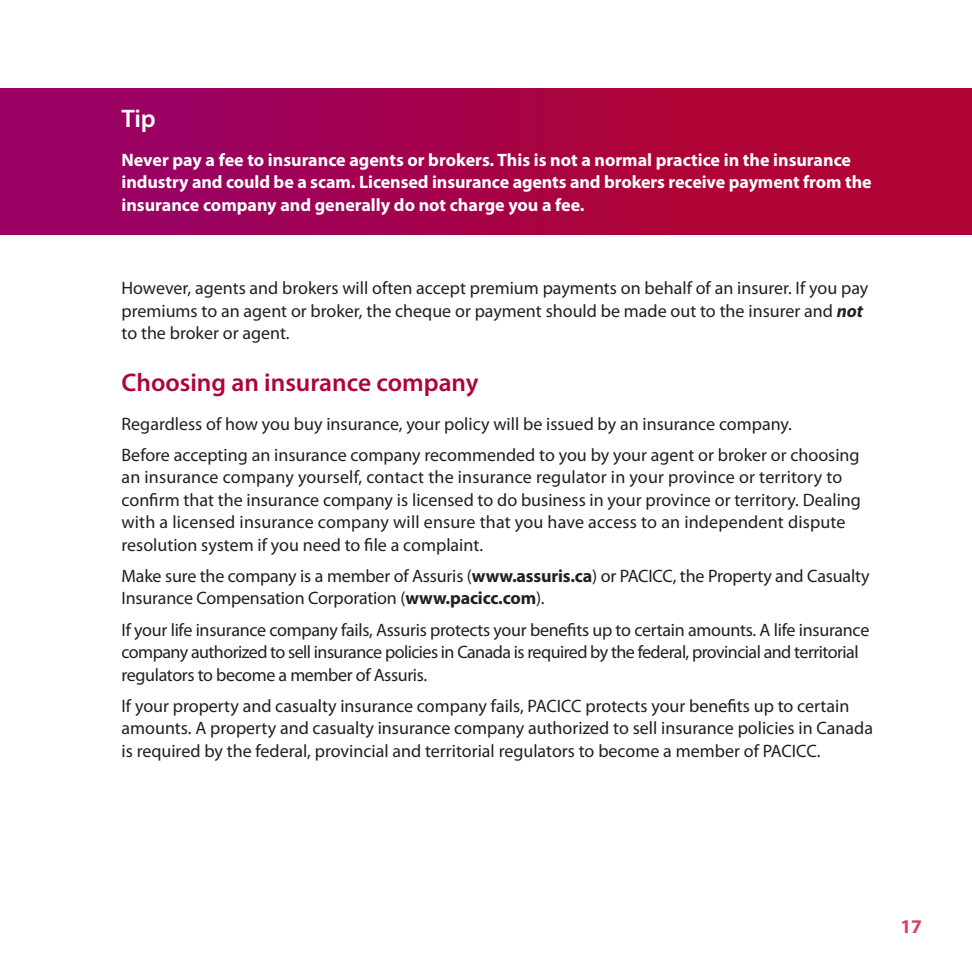
<style>
.page{position:relative;width:972px;height:972px;background:#fff}
.page>*{position:absolute;margin:0;border:0;box-sizing:border-box;transform-origin:0 0}
.t1{font:600 25.5px "Myriad Pro";color:#af0435}
.t2{font:600 25.5px "Myriad Pro";color:#fff}
.t3{font:700 19.5px "Myriad Pro";color:#db4160}
.t4{font:18px/22.5px "Myriad Pro";color:#231f20}
.t5{font:18px/22.5px "Myriad Pro";letter-spacing:-.025em;color:#231f20}
.t6{font:700 18px/22.5px "Myriad Pro";letter-spacing:-.005em;color:#fff}
.s1{font-weight:700;font-style:italic}
.s2{font-weight:700}
</style>
<div class="page">
<div style="left:0;top:89px;width:972px;height:145px;background:linear-gradient(to right,#980067,#b4042b)"></div>
<h1 class="t2" style="left:122px;top:102px;width:36px">Tip</h1>
<p class="t6" style="left:122px;top:148px;width:752px">Never pay a fee to insurance agents or brokers. This is not a normal practice in the insurance industry and could be a scam. Licensed insurance agents and brokers receive payment from the insurance company and generally do not charge you a fee.</p>
<p class="t4" style="left:122px;top:277px;width:748px">However, agents and brokers will often accept premium payments on behalf of an insurer. If you pay premiums to an agent or broker, the cheque or payment should be made out to the insurer and <span class="s1">not </span>to the broker or agent.</p>
<h1 class="t1" style="left:122px;top:366px;width:359px">Choosing an insurance company</h1>
<p class="t4" style="left:122px;top:408px;width:740px;line-height:31.2px">Regardless of how you buy insurance, your policy will be issued by an insurance company.<br>Before accepting an insurance company recommended to you by your agent or broker or choosing</p>
<p class="t4" style="left:122px;top:466px;width:741px">an insurance company yourself, contact the insurance regulator in your province or territory to confirm that the insurance company is licensed to do business in your province or territory. Dealing with a licensed insurance company will ensure that you have access to an independent dispute resolution system if you need to file a complaint.</p>
<p class="t4" style="left:122px;top:564px;width:750px">Make sure the company is a member of Assuris (<span class="s2">www.assuris.ca</span>) or PACICC, the Property and Casualty<br>Insurance Compensation Corporation (<span class="s2">www.pacicc.com</span>).</p>
<p class="t5" style="left:122px;top:618px;width:749px">If your life insurance company fails, Assuris protects your benefits up to certain amounts. A life insurance company authorized to sell insurance policies in Canada is required by the federal, provincial and territorial regulators to become a member of Assuris.</p>
<p class="t4" style="left:122px;top:694px;width:753px">If your property and casualty insurance company fails, PACICC protects your benefits up to certain amounts. A property and casualty insurance company authorized to sell insurance policies in Canada is required by the federal, provincial and territorial regulators to become a member of PACICC.</p>
<p class="t3" style="left:900px;top:913px;width:23px">17</p>
</div>
